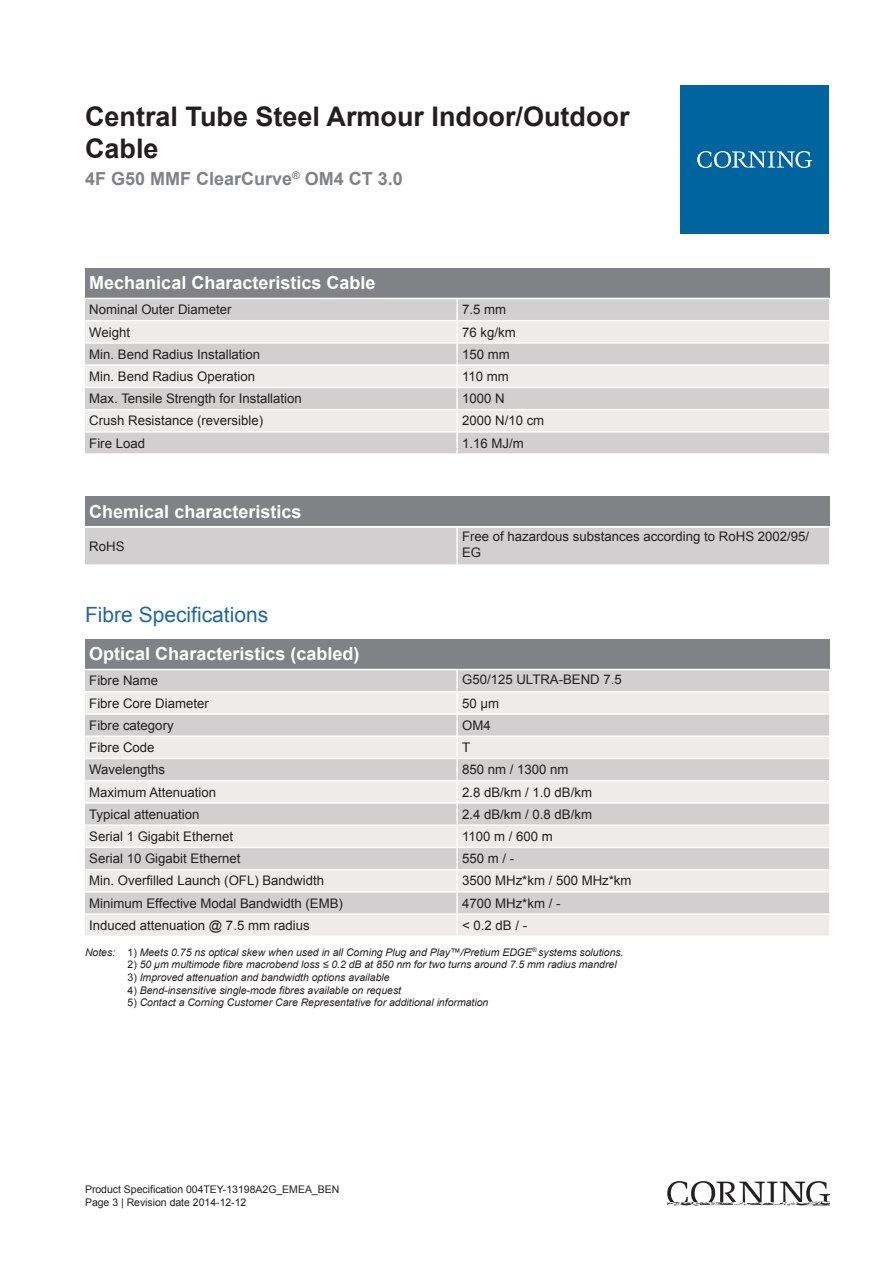
<style>
.page{position:relative;width:893px;height:1263px;background:#fff}
.page>*{position:absolute;margin:0;border:0;box-sizing:border-box;transform-origin:0 0}
.t1{font:700 27px/32.4px "Arial";color:#231f20}
.t2{font:21px "Arial";color:#2166a2}
.t3{font:700 18px "Arial";color:#fff}
.t4{font:700 18px "Arial";color:#808285}
.t5{font:13.2px/15.9px "Arial";color:#231f20}
.t6{font:italic 10.5px "Arial";color:#231f20}
.t7{font:10.5px/12.6px "Arial";color:#231f20}
.s1{font-style:normal}
</style>
<div class="page">
<div style="left:85px;top:268px;width:744px;height:30px;background:#808285"></div>
<div style="left:85px;top:299px;width:744px;height:154px;background:#d1cfcf"></div>
<svg style="left:85px;top:321px;width:744px;height:110px;background:#e2e0e0"></svg>
<hr style="left:456px;top:299px;width:2px;height:21px;background:#fff">
<hr style="left:456px;top:321px;width:2px;height:21px;background:#fff">
<hr style="left:456px;top:344px;width:2px;height:20px;background:#fff">
<hr style="left:456px;top:366px;width:2px;height:21px;background:#fff">
<hr style="left:456px;top:388px;width:2px;height:21px;background:#fff">
<hr style="left:456px;top:410px;width:2px;height:21px;background:#fff">
<hr style="left:456px;top:433px;width:2px;height:20px;background:#fff">
<hr style="left:85px;top:320px;width:372px;height:1px;background:#fff">
<hr style="left:457px;top:320px;width:372px;height:1px;background:#fff">
<hr style="left:85px;top:342px;width:372px;height:2px;background:#fff">
<hr style="left:457px;top:342px;width:372px;height:2px;background:#fff">
<hr style="left:85px;top:364px;width:372px;height:2px;background:#fff">
<hr style="left:457px;top:364px;width:372px;height:2px;background:#fff">
<hr style="left:85px;top:387px;width:372px;height:1px;background:#fff">
<hr style="left:457px;top:387px;width:372px;height:1px;background:#fff">
<hr style="left:85px;top:409px;width:372px;height:1px;background:#fff">
<hr style="left:457px;top:409px;width:372px;height:1px;background:#fff">
<hr style="left:85px;top:431px;width:372px;height:2px;background:#fff">
<hr style="left:457px;top:431px;width:372px;height:2px;background:#fff">
<div style="left:85px;top:496px;width:744px;height:30px;background:#808285"></div>
<div style="left:85px;top:528px;width:744px;height:36px;background:#d1cfcf"></div>
<hr style="left:456px;top:528px;width:2px;height:36px;background:#fff">
<div style="left:85px;top:639px;width:744px;height:30px;background:#808285"></div>
<div style="left:85px;top:670px;width:744px;height:21px;background:#d1cfcf"></div>
<svg style="left:85px;top:693px;width:744px;height:242px;background:#e0dfde"></svg>
<hr style="left:456px;top:670px;width:2px;height:21px;background:#fff">
<hr style="left:456px;top:692px;width:2px;height:21px;background:#fff">
<hr style="left:456px;top:715px;width:2px;height:20px;background:#fff">
<hr style="left:456px;top:737px;width:2px;height:21px;background:#fff">
<hr style="left:456px;top:759px;width:2px;height:21px;background:#fff">
<hr style="left:456px;top:781px;width:2px;height:21px;background:#fff">
<hr style="left:456px;top:804px;width:2px;height:20px;background:#fff">
<hr style="left:456px;top:826px;width:2px;height:21px;background:#fff">
<hr style="left:456px;top:848px;width:2px;height:21px;background:#fff">
<hr style="left:456px;top:870px;width:2px;height:21px;background:#fff">
<hr style="left:456px;top:893px;width:2px;height:20px;background:#fff">
<hr style="left:456px;top:915px;width:2px;height:20px;background:#fff">
<hr style="left:85px;top:713px;width:372px;height:2px;background:#fff">
<hr style="left:457px;top:713px;width:372px;height:2px;background:#fff">
<hr style="left:85px;top:735px;width:372px;height:2px;background:#fff">
<hr style="left:457px;top:735px;width:372px;height:2px;background:#fff">
<hr style="left:85px;top:758px;width:372px;height:1px;background:#fff">
<hr style="left:457px;top:758px;width:372px;height:1px;background:#fff">
<hr style="left:85px;top:780px;width:372px;height:1px;background:#fff">
<hr style="left:457px;top:780px;width:372px;height:1px;background:#fff">
<hr style="left:85px;top:802px;width:372px;height:2px;background:#fff">
<hr style="left:457px;top:802px;width:372px;height:2px;background:#fff">
<hr style="left:85px;top:824px;width:372px;height:2px;background:#fff">
<hr style="left:457px;top:824px;width:372px;height:2px;background:#fff">
<hr style="left:85px;top:847px;width:372px;height:1px;background:#fff">
<hr style="left:457px;top:847px;width:372px;height:1px;background:#fff">
<hr style="left:85px;top:869px;width:372px;height:1px;background:#fff">
<hr style="left:457px;top:869px;width:372px;height:1px;background:#fff">
<hr style="left:85px;top:891px;width:372px;height:2px;background:#fff">
<hr style="left:457px;top:891px;width:372px;height:2px;background:#fff">
<hr style="left:85px;top:913px;width:372px;height:2px;background:#fff">
<hr style="left:457px;top:913px;width:372px;height:2px;background:#fff">
<div style="left:680px;top:85px;width:149px;height:149px;background:#00649e"></div>
<svg style="left:697px;top:151px;width:115px;height:17px"></svg>
<img style="left:668px;top:1181px;width:161px;height:24px">
<h1 class="t1" style="left:85px;top:101px;width:546px">Central Tube Steel Armour Indoor/Outdoor<br>Cable</h1>
<h3 class="t4" style="left:85px;top:166px;width:319px">4F G50 MMF ClearCurve<sup>®</sup> OM4 CT 3.0</h3>
<h3 class="t3" style="left:89px;top:271px;width:288px">Mechanical Characteristics Cable</h3>
<p class="t5" style="left:89px;top:302px;width:144px">Nominal Outer Diameter</p>
<p class="t5" style="left:462px;top:302px;width:46px">7.5 mm</p>
<p class="t5" style="left:89px;top:324px;width:42px">Weight</p>
<p class="t5" style="left:462px;top:324px;width:55px">76 kg/km</p>
<p class="t5" style="left:89px;top:346px;width:172px">Min. Bend Radius Installation</p>
<p class="t5" style="left:462px;top:346px;width:49px">150 mm</p>
<p class="t5" style="left:89px;top:369px;width:167px">Min. Bend Radius Operation</p>
<p class="t5" style="left:462px;top:369px;width:48px">110 mm</p>
<p class="t5" style="left:89px;top:391px;width:214px">Max. Tensile Strength for Installation</p>
<p class="t5" style="left:462px;top:391px;width:44px">1000 N</p>
<p class="t5" style="left:89px;top:413px;width:175px">Crush Resistance (reversible)</p>
<p class="t5" style="left:462px;top:413px;width:84px">2000 N/10 cm</p>
<p class="t5" style="left:89px;top:435px;width:57px">Fire Load</p>
<p class="t5" style="left:462px;top:435px;width:63px">1.16 MJ/m</p>
<h3 class="t3" style="left:89px;top:500px;width:214px">Chemical characteristics</h3>
<p class="t5" style="left:89px;top:538px;width:37px">RoHS</p>
<p class="t5" style="left:462px;top:529px;width:349px">Free of hazardous substances according to RoHS 2002/95/<br>EG</p>
<h2 class="t2" style="left:85px;top:601px;width:185px">Fibre Specifications</h2>
<h3 class="t3" style="left:89px;top:642px;width:272px">Optical Characteristics (cabled)</h3>
<p class="t5" style="left:89px;top:673px;width:70px">Fibre Name</p>
<p class="t5" style="left:462px;top:671px;width:161px">G50/125 ULTRA-BEND 7.5</p>
<p class="t5" style="left:89px;top:695px;width:121px">Fibre Core Diameter</p>
<p class="t5" style="left:462px;top:695px;width:38px">50 µm</p>
<p class="t5" style="left:89px;top:717px;width:86px">Fibre category</p>
<p class="t5" style="left:462px;top:717px;width:30px">OM4</p>
<p class="t5" style="left:89px;top:740px;width:67px">Fibre Code</p>
<p class="t5" style="left:462px;top:740px;width:10px">T</p>
<p class="t5" style="left:89px;top:762px;width:77px">Wavelengths</p>
<p class="t5" style="left:462px;top:762px;width:108px">850 nm / 1300 nm</p>
<p class="t5" style="left:89px;top:784px;width:128px">Maximum Attenuation</p>
<p class="t5" style="left:462px;top:784px;width:131px">2.8 dB/km / 1.0 dB/km</p>
<p class="t5" style="left:89px;top:806px;width:112px">Typical attenuation</p>
<p class="t5" style="left:462px;top:806px;width:131px">2.4 dB/km / 0.8 dB/km</p>
<p class="t5" style="left:89px;top:828px;width:145px">Serial 1 Gigabit Ethernet</p>
<p class="t5" style="left:462px;top:828px;width:92px">1100 m / 600 m</p>
<p class="t5" style="left:89px;top:851px;width:153px">Serial 10 Gigabit Ethernet</p>
<p class="t5" style="left:462px;top:851px;width:54px">550 m / -</p>
<p class="t5" style="left:89px;top:873px;width:236px">Min. Overfilled Launch (OFL) Bandwidth</p>
<p class="t5" style="left:462px;top:873px;width:171px">3500 MHz*km / 500 MHz*km</p>
<p class="t5" style="left:89px;top:895px;width:255px">Minimum Effective Modal Bandwidth (EMB)</p>
<p class="t5" style="left:462px;top:895px;width:100px">4700 MHz*km / -</p>
<p class="t5" style="left:89px;top:917px;width:222px">Induced attenuation @ 7.5 mm radius</p>
<p class="t5" style="left:462px;top:917px;width:66px">&lt; 0.2 dB / -</p>
<p class="t6" style="left:85px;top:945px;width:540px">Notes: <span class="s1">1)</span> Meets 0.75 ns optical skew when used in all Corning Plug and Play™/Pretium EDGE<sup>®</sup> systems solutions.</p>
<p class="t6" style="left:128px;top:958px;width:491px"><span class="s1">2)</span> 50 μm multimode fibre macrobend loss ≤ 0.2 dB at 850 nm for two turns around 7.5 mm radius mandrel</p>
<p class="t6" style="left:128px;top:970px;width:264px"><span class="s1">3)</span> Improved attenuation and bandwidth options available</p>
<p class="t6" style="left:128px;top:983px;width:275px"><span class="s1">4)</span> Bend-insensitive single-mode fibres available on request</p>
<p class="t6" style="left:128px;top:996px;width:362px"><span class="s1">5)</span> Contact a Corning Customer Care Representative for additional information</p>
<p class="t7" style="left:85px;top:1183px;width:256px">Product Specification 004TEY-13198A2G_EMEA_BEN<br>Page 3 | Revision date 2014-12-12</p>
</div>
